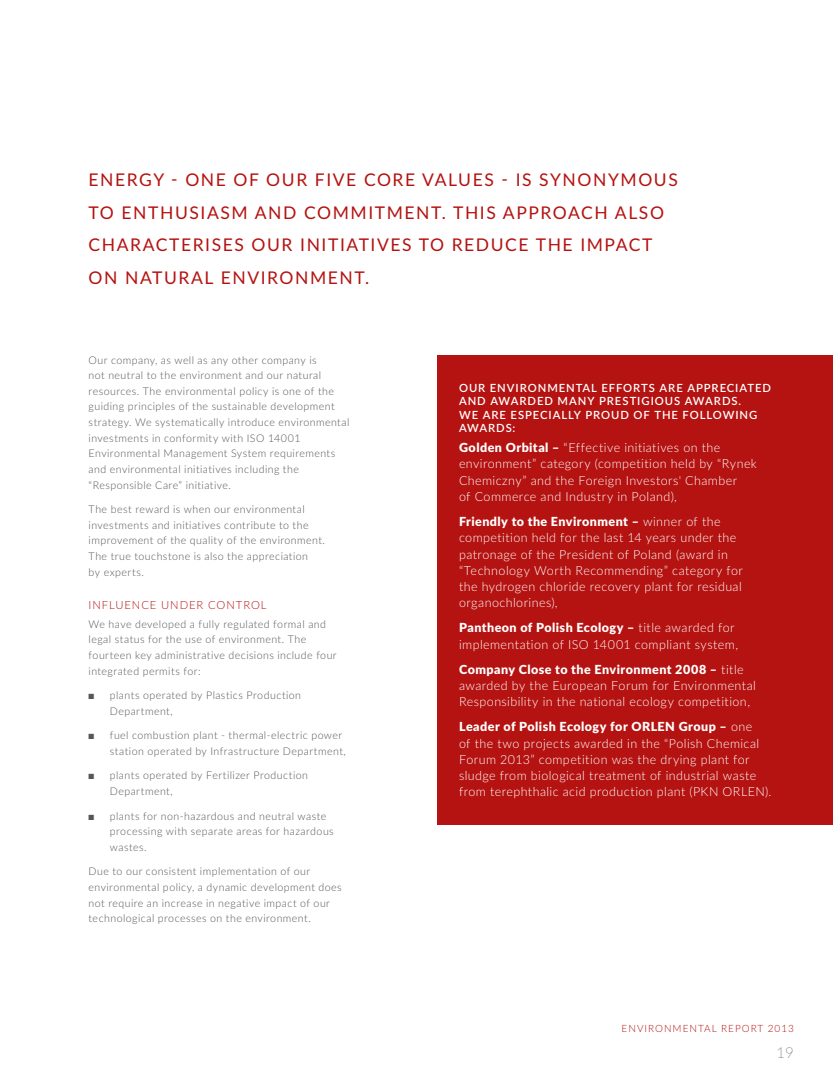
<style>
.page{position:relative;width:833px;height:1081px;background:#fff}
.page>*{position:absolute;margin:0;border:0;box-sizing:border-box;transform-origin:0 0}
.t1{font:17.5px/32.5px "Lato";letter-spacing:.09em;color:#b41311}
.t2{font:100 15px "Lato";color:#565655}
.t3{font:300 12.5px/16.2px "Lato";letter-spacing:.035em;color:#fff}
.t4{font:600 11.25px/13.5px "Lato";letter-spacing:.085em;color:#fff}
.t5{font:300 11.25px "Lato";letter-spacing:.085em;color:#b41311}
.t6{font:300 10.62px/15.6px "Lato";letter-spacing:.04em;color:#565655}
.t7{font:300 10px "Lato";letter-spacing:.1em;color:#b41311}
.s1{font-weight:900}
</style>
<div class="page">
<div style="left:438px;top:355px;width:395px;height:469px;background:#b41311"></div>
<h1 class="t1" style="left:89px;top:163px;width:591px">ENERGY - ONE OF OUR FIVE CORE VALUES - IS SYNONYMOUS TO ENTHUSIASM AND COMMITMENT. THIS APPROACH ALSO CHARACTERISES OUR INITIATIVES TO REDUCE THE IMPACT ON NATURAL ENVIRONMENT.</h1>
<p class="t6" style="left:89px;top:351px;width:262px">Our company, as well as any other company is<br>not neutral to the environment and our natural resources. The environmental policy is one of the guiding principles of the sustainable development strategy. We systematically introduce environmental investments in conformity with ISO 14001<br>Environmental Management System requirements and environmental initiatives including the “Responsible Care” initiative.</p>
<p class="t6" style="left:89px;top:501px;width:238px">The best reward is when our environmental investments and initiatives contribute to the improvement of the quality of the environment.<br>The true touchstone is also the appreciation<br>by experts.</p>
<p class="t5" style="left:89px;top:597px;width:179px">INFLUENCE UNDER CONTROL</p>
<p class="t6" style="left:89px;top:616px;width:250px">We have developed a fully regulated formal and legal status for the use of environment. The fourteen key administrative decisions include four integrated permits for:</p>
<p class="t6" style="left:110px;top:687px;width:193px;text-indent:-21px">■ plants operated by Plastics Production<br>Department,</p>
<p class="t6" style="left:110px;top:727px;width:237px;text-indent:-21px">■ fuel combustion plant - thermal-electric power station operated by Infrastructure Department,</p>
<p class="t6" style="left:110px;top:767px;width:200px;text-indent:-21px">■ plants operated by Fertilizer Production<br>Department,</p>
<p class="t6" style="left:110px;top:807px;width:225px;text-indent:-21px">■ plants for non-hazardous and neutral waste processing with separate areas for hazardous wastes.</p>
<p class="t6" style="left:89px;top:863px;width:255px">Due to our consistent implementation of our environmental policy, a dynamic development does not require an increase in negative impact of our technological processes on the environment.</p>
<p class="t4" style="left:459px;top:380px;width:313px">OUR ENVIRONMENTAL EFFORTS ARE APPRECIATED<br>AND AWARDED MANY PRESTIGIOUS AWARDS.<br>WE ARE ESPECIALLY PROUD OF THE FOLLOWING<br>AWARDS:</p>
<p class="t3" style="left:459px;top:439px;width:299px"><span class="s1">Golden Orbital –</span> “Effective initiatives on the environment” category (competition held by “Rynek Chemiczny” and the Foreign Investors' Chamber<br>of Commerce and Industry in Poland),</p>
<p class="t3" style="left:459px;top:513px;width:285px"><span class="s1">Friendly to the Environment –</span> winner of the competition held for the last 14 years under the patronage of the President of Poland (award in “Technology Worth Recommending” category for the hydrogen chloride recovery plant for residual organochlorines),</p>
<p class="t3" style="left:459px;top:619px;width:280px"><span class="s1">Pantheon of Polish Ecology –</span> title awarded for implementation of ISO 14001 compliant system,</p>
<p class="t3" style="left:459px;top:661px;width:298px"><span class="s1">Company Close to the Environment 2008 –</span> title awarded by the European Forum for Environmental<br>Responsibility in the national ecology competition,</p>
<p class="t3" style="left:459px;top:718px;width:314px"><span class="s1">Leader of Polish Ecology for ORLEN Group –</span> one<br>of the two projects awarded in the “Polish Chemical Forum 2013” competition was the drying plant for sludge from biological treatment of industrial waste from terephthalic acid production plant (PKN ORLEN).</p>
<p class="t7" style="left:621px;top:1021px;width:174px">ENVIRONMENTAL REPORT 2013</p>
<h2 class="t2" style="left:776px;top:1042px;width:19px">19</h2>
</div>
